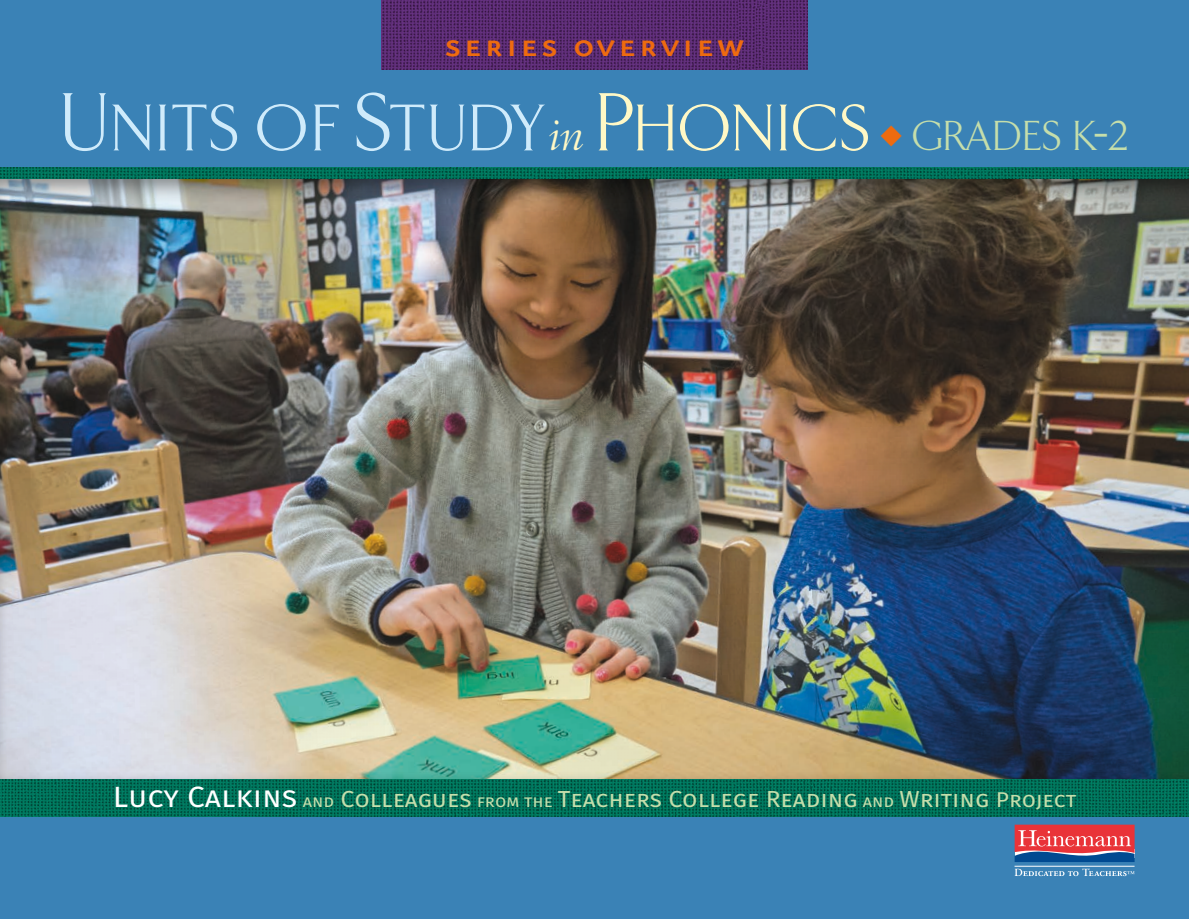
<style>
.page{position:relative;width:1189px;height:919px;background:#fff}
.page>*{position:absolute;margin:0;border:0;box-sizing:border-box;transform-origin:0 0}
.t1{font:67.2px "TF Arrow Light Normal SC800";letter-spacing:.02em;color:#cfebfb}
.t2{font:300 42.9px "TF Arrow";letter-spacing:.04em;color:#c5deab}
.t3{font:39px "Eureka Sans Medium Caps";letter-spacing:.08em;color:#ee6b0f}
.t4{font:23.1px "Fira Sans OT";color:#c5deab;scale:1.05 1}
.s1{font-size:84px}
.s2{font-family:"Fairfield LT Std";font-weight:300;font-style:italic;font-size:47.55px;color:#fff8c6}
.s3{font-size:84px;color:#fff8c6}
.s4{color:#fff8c6}
.s5{color:#ee6b0f}
.s6{font-size:29.25px;color:#fff}
.s7{font-size:16.95px}
.s8{font-size:21.3px}
</style>
<div class="page">
<div style="left:0;top:0;width:1188px;height:918px;background:#3a82b6"></div>
<img style="left:0;top:167px;width:1188px;height:649px">
<div style="left:0;top:178px;width:1188px;height:601px;background:#1c1b1a;opacity:.5"></div>
<svg style="left:1014px;top:824px;width:120px;height:37px;background:#b85669"></svg>
<hr style="left:1014px;top:865px;width:120px;height:1px;background:#fff">
<svg style="left:1015px;top:868px;width:119px;height:7px"></svg>
<img style="left:381px;top:0;width:426px;height:69px">
<p class="t3" style="left:444px;top:26px;width:301px">series overview</p>
<p class="t1" style="left:61px;top:94px;width:811px"><span class="s1">U</span>NITS OF <span class="s1">S</span>TUDY<span class="s2">in</span> <span class="s3">P</span><span class="s4">HONICS</span></p>
<p class="t2" style="left:879px;top:114px;width:250px"><span class="s5">◆</span> GRADES K–2</p>
<p class="t4" style="left:113px;top:782px;width:919px"><span class="s6">Lucy Calkins</span> <span class="s7">and</span> Colleagues <span class="s7">from the</span> Teachers College Reading <span class="s7">and</span> Writing <span class="s8">Project</span></p>
</div>
